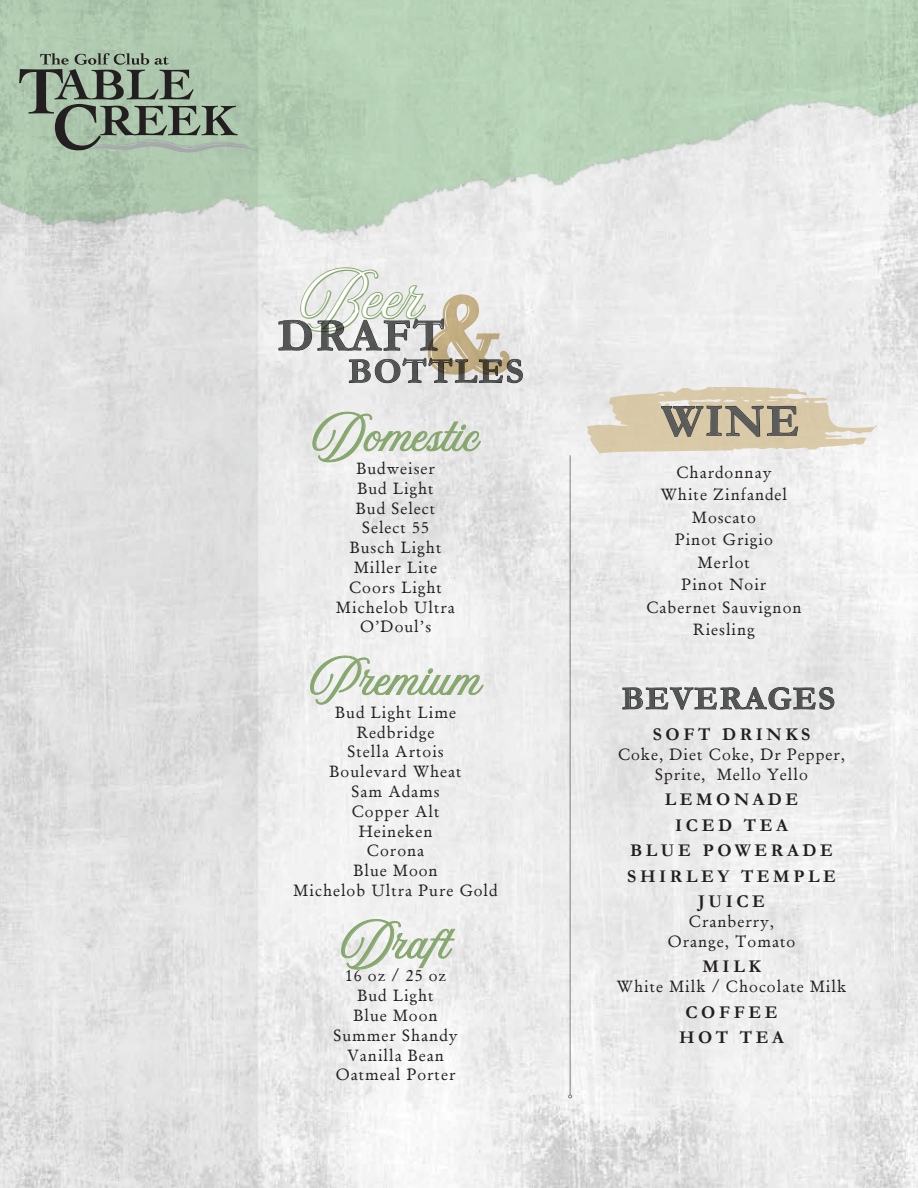
<style>
.page{position:relative;width:918px;height:1188px;background:#fff}
.page>*{position:absolute;margin:0;border:0;box-sizing:border-box;transform-origin:0 0}
.t1{font:49.2px "Aurora";color:#fff}
.t2{font:700 46.05px "Garamond";color:#5b5c5c}
.t3{font:700 45.9px "Garamond";letter-spacing:.05em;color:#5b5c5c}
.t4{font:38.1px "Aurora";letter-spacing:-.005em;color:#86a76d}
.t5{font:700 35.25px "Garamond";letter-spacing:.05em;color:#5b5c5c}
.t6{font:700 33px "Garamond";letter-spacing:.05em;color:#5b5c5c}
.t7{font:700 18px/25.5px "Garamond";letter-spacing:.2em;color:#231f20;text-align:center}
.t8{font:16.5px/19.8px "Garamond Antiqua";letter-spacing:.06em;color:#231f20;text-align:center}
</style>
<div class="page">
<img style="left:0;top:635px;width:918px;height:553px">
<img style="left:0;top:0;width:918px;height:635px">
<svg style="left:312px;top:409px;width:169px;height:54px"></svg>
<svg style="left:310px;top:653px;width:174px;height:52px"></svg>
<svg style="left:341px;top:916px;width:115px;height:55px"></svg>
<svg style="left:278px;top:247px;width:245px;height:152px"></svg>
<svg style="left:587px;top:364px;width:290px;height:141px"></svg>
<svg style="left:622px;top:686px;width:213px;height:32px;background:#c8c8c8"></svg>
<hr style="left:570px;top:455px;width:1px;height:640px;background:#858789">
<svg style="left:568px;top:1095px;width:4px;height:3px"></svg>
<svg style="left:19px;top:53px;width:236px;height:100px;background:#91a491"></svg>
<h1 class="t1" style="left:301px;top:272px;width:122px">Beer</h1>
<h3 class="t5" style="left:348px;top:347px;width:177px">BOTTLES</h3>
<h3 class="t3" style="left:278px;top:305px;width:168px">DRAFT</h3>
<h3 class="t4" style="left:313px;top:415px;width:167px">Domestic</h3>
<p class="t8" style="left:336px;top:458px;width:120px">Budweiser<br>Bud Light<br>Bud Select<br>Select 55<br>Busch Light<br>Miller Lite<br>Coors Light<br>Michelob Ultra<br>O’Doul’s</p>
<h3 class="t4" style="left:311px;top:659px;width:172px">Premium</h3>
<p class="t8" style="left:294px;top:702px;width:206px">Bud Light Lime<br>Redbridge<br>Stella Artois<br>Boulevard Wheat<br>Sam Adams<br>Copper Alt<br>Heineken<br>Corona<br>Blue Moon<br>Michelob Ultra Pure Gold</p>
<h3 class="t4" style="left:342px;top:923px;width:109px">Draft</h3>
<p class="t8" style="left:334px;top:966px;width:126px">16 oz / 25 oz<br>Bud Light<br>Blue Moon<br>Summer Shandy<br>Vanilla Bean<br>Oatmeal Porter</p>
<h2 class="t2" style="left:662px;top:390px;width:139px">WINE</h2>
<p class="t8" style="left:646px;top:461px;width:157px;line-height:22.5px">Chardonnay<br>White Zinfandel<br>Moscato<br>Pinot Grigio<br>Merlot<br>Pinot Noir<br>Cabernet Sauvignon<br>Riesling</p>
<h3 class="t6" style="left:622px;top:676px;width:215px">BEVERAGES</h3>
<p class="t7" style="left:653px;top:722px;width:159px">SOFT DRINKS</p>
<p class="t8" style="left:618px;top:744px;width:229px">Coke, Diet Coke, Dr Pepper,<br>Sprite, Mello Yello</p>
<p class="t7" style="left:627px;top:787px;width:210px">LEMONADE<br>ICED TEA<br>BLUE POWERADE<br>SHIRLEY TEMPLE<br>JUICE</p>
<p class="t8" style="left:668px;top:911px;width:129px">Cranberry,<br>Orange, Tomato</p>
<p class="t7" style="left:703px;top:954px;width:60px">MILK</p>
<p class="t8" style="left:617px;top:977px;width:231px">White Milk / Chocolate Milk</p>
<p class="t7" style="left:679px;top:999px;width:106px">COFFEE<br>HOT TEA</p>
</div>
